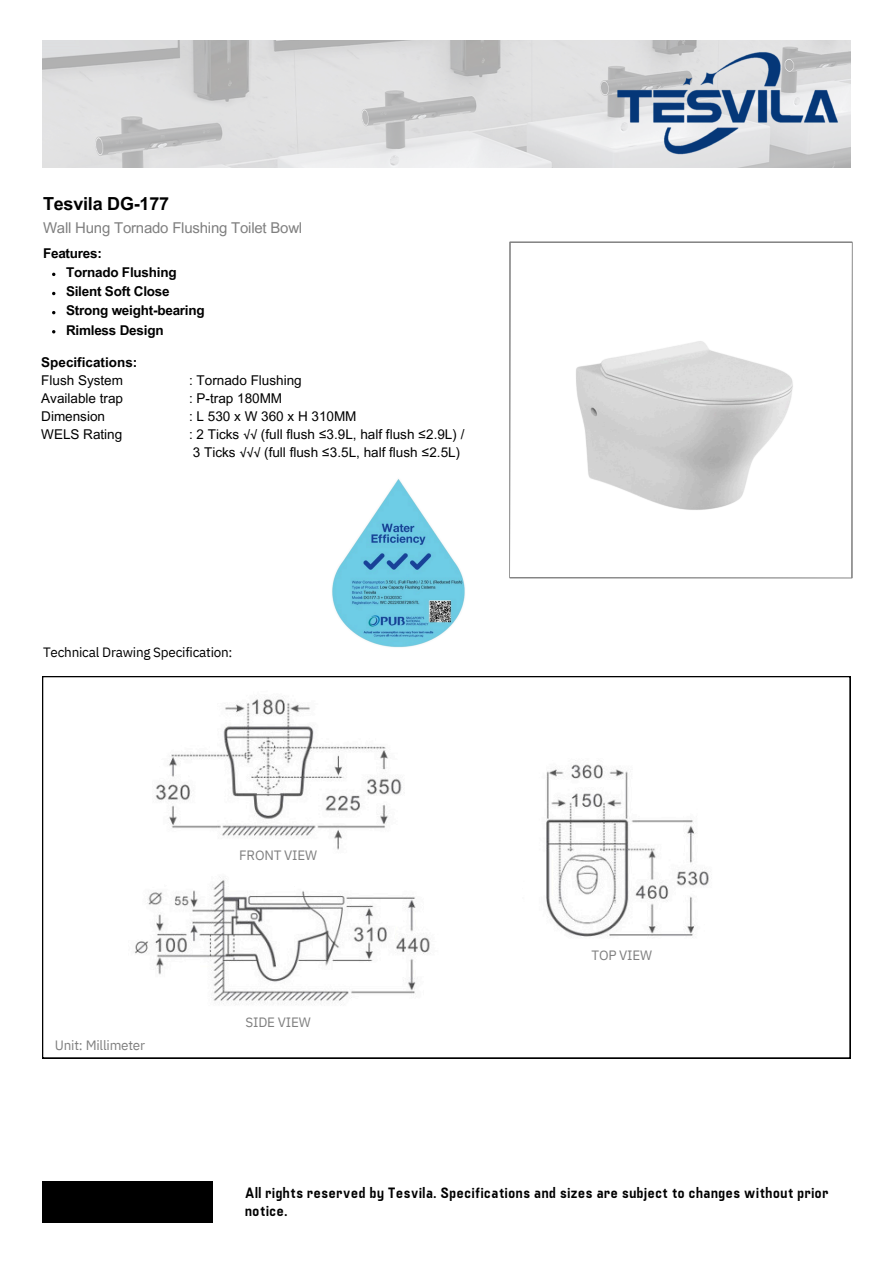
<style>
.page{position:relative;width:894px;height:1264px;background:#fff}
.page>*{position:absolute;margin:0;border:0;box-sizing:border-box;transform-origin:0 0}
.t1{font:700 18px "Arial MT Pro";letter-spacing:-.015em;color:#000}
.t2{font:15px/18px "Fuji";letter-spacing:.015em;color:#000}
.t3{font:15px "Arial MT Pro";letter-spacing:-.015em;color:#7f7f7f}
.t4{font:13.5px "Arial MT Pro";color:#000}
.t5{font:700 13.5px "Arial MT Pro";letter-spacing:-.015em;color:#000}
.t6{font:13.5px "IBM Plex Sans";letter-spacing:-.015em;color:#7f7f7f}
.t7{font:13.5px "IBM Plex Sans";letter-spacing:-.015em;color:#000}
</style>
<div class="page">
<div style="left:42px;top:1180px;width:170px;height:41px;background:#000"></div>
<svg style="left:509px;top:242px;width:343px;height:336px"></svg>
<svg style="left:42px;top:676px;width:808px;height:382px"></svg>
<svg style="left:42px;top:40px;width:808px;height:128px;background:#d8d8d9"></svg>
<img style="left:593px;top:41px;width:258px;height:126px">
<img style="left:558px;top:324px;width:245px;height:198px">
<img style="left:140px;top:690px;width:277px;height:166px">
<img style="left:118px;top:871px;width:320px;height:156px">
<img style="left:522px;top:755px;width:200px;height:190px">
<img style="left:332px;top:479px;width:133px;height:169px">
<p class="t1" style="left:43px;top:197px;width:128px">Tesvila DG-177</p>
<p class="t3" style="left:43px;top:222px;width:261px">Wall Hung Tornado Flushing Toilet Bowl</p>
<p class="t5" style="left:43px;top:248px;width:60px">Features:</p>
<p class="t5" style="left:66px;top:267px;width:112px">Tornado Flushing</p>
<p class="t5" style="left:66px;top:286px;width:105px">Silent Soft Close</p>
<p class="t5" style="left:66px;top:305px;width:140px">Strong weight-bearing</p>
<p class="t5" style="left:66px;top:325px;width:99px">Rimless Design</p>
<p class="t5" style="left:41px;top:357px;width:98px">Specifications:</p>
<p class="t4" style="left:41px;top:375px;width:83px">Flush System</p>
<p class="t4" style="left:41px;top:393px;width:83px">Available trap</p>
<p class="t4" style="left:41px;top:411px;width:65px">Dimension</p>
<p class="t4" style="left:41px;top:429px;width:83px">WELS Rating</p>
<p class="t4" style="left:189px;top:375px;width:114px">: Tornado Flushing</p>
<p class="t4" style="left:189px;top:393px;width:95px">: P-trap 180MM</p>
<p class="t4" style="left:189px;top:411px;width:169px">: L 530 x W 360 x H 310MM</p>
<p class="t4" style="left:189px;top:429px;width:277px">: 2 Ticks √√ (full flush ≤3.9L, half flush ≤2.9L) /</p>
<h1 class="t4" style="left:193px;top:447px;width:269px">3 Ticks √√√ (full flush ≤3.5L, half flush ≤2.5L)</h1>
<p class="t7" style="left:43px;top:643px;width:191px">Technical Drawing Specification:</p>
<h2 class="t6" style="left:55px;top:1036px;width:92px">Unit: Millimeter</h2>
<p class="t6" style="left:239px;top:846px;width:79px">FRONT VIEW</p>
<p class="t6" style="left:245px;top:1013px;width:67px">SIDE VIEW</p>
<p class="t6" style="left:591px;top:946px;width:62px">TOP VIEW</p>
<p class="t2" style="left:245px;top:1183px;width:585px">All rights reserved by Tesvila. Specifications and sizes are subject to changes without prior notice.</p>
</div>
